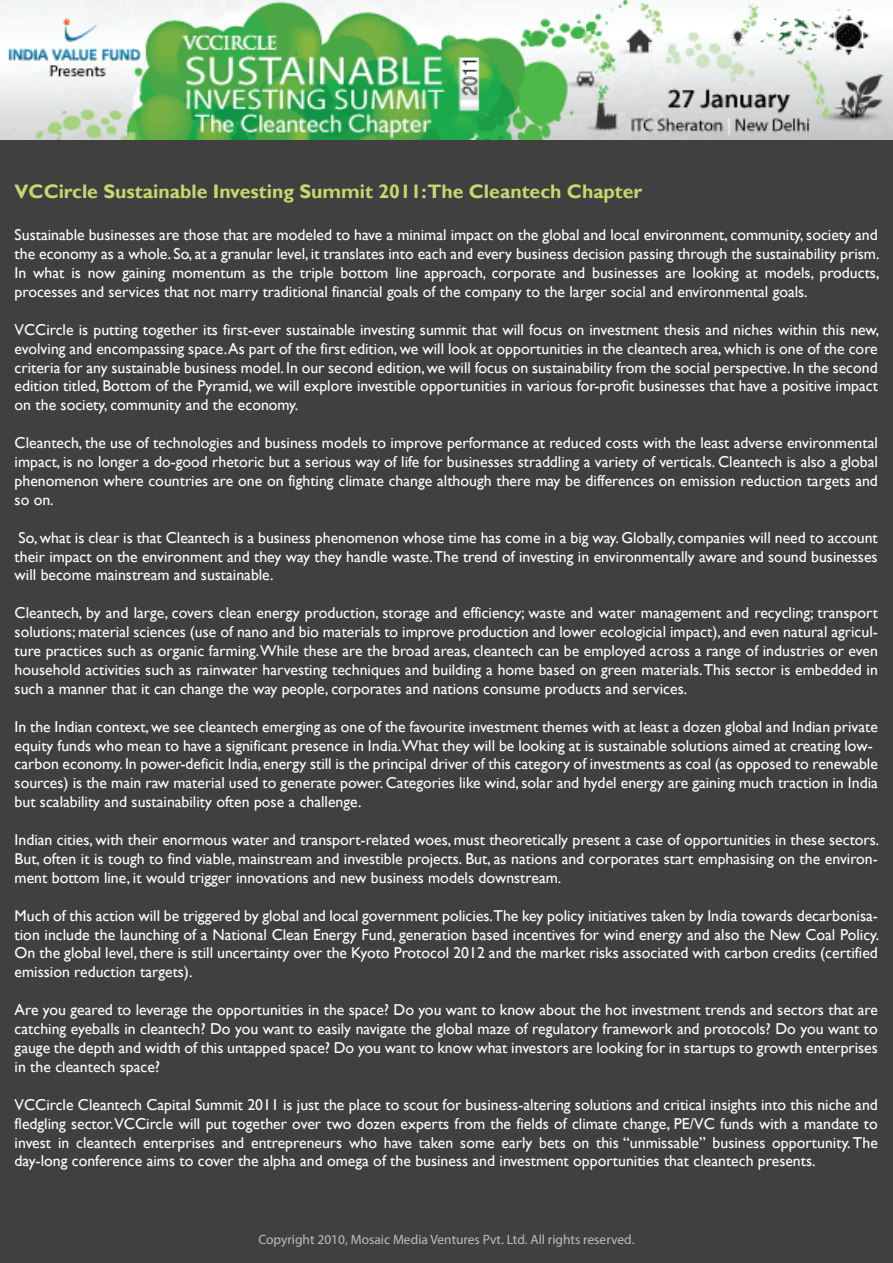
<style>
.page{position:relative;width:893px;height:1263px;background:#404041}
.page>*{position:absolute;margin:0;border:0;box-sizing:border-box;transform-origin:0 0}
.t1{font:700 19.5px "Gill Sans";color:#c2da6c}
.t2{font:15.75px/18.9px "Gill Sans";color:#fff;text-align:justify}
.t3{font:13.5px "Myriad Pro";color:#bebdbd}
</style>
<div class="page">
<img style="left:0;top:0;width:893px;height:140px">
<p class="t1" style="left:15px;top:180px;width:629px">VCCircle Sustainable Investing Summit 2011:The Cleantech Chapter</p>
<p class="t2" style="left:15px;top:226px;width:866px">Sustainable businesses are those that are modeled to have a minimal impact on the global and local environment, community, society and the economy as a whole. So, at a granular level, it translates into each and every business decision passing through the sustainability prism.<br>In what is now gaining momentum as the triple bottom line approach, corporate and businesses are looking at models, products, processes and services that not marry traditional financial goals of the company to the larger social and environmental goals.</p>
<p class="t2" style="left:15px;top:320px;width:866px">VCCircle is putting together its first-ever sustainable investing summit that will focus on investment thesis and niches within this new, evolving and encompassing space. As part of the first edition, we will look at opportunities in the cleantech area, which is one of the core criteria for any sustainable business model. In our second edition, we will focus on sustainability from the social perspective. In the second edition titled, Bottom of the Pyramid, we will explore investible opportunities in various for-profit businesses that have a positive impact on the society, community and the economy.</p>
<p class="t2" style="left:15px;top:434px;width:865px">Cleantech, the use of technologies and business models to improve performance at reduced costs with the least adverse environmental impact, is no longer a do-good rhetoric but a serious way of life for businesses straddling a variety of verticals. Cleantech is also a global phenomenon where countries are one on fighting climate change although there may be differences on emission reduction targets and so on.</p>
<p class="t2" style="left:15px;top:528px;width:865px">So, what is clear is that Cleantech is a business phenomenon whose time has come in a big way. Globally, companies will need to account their impact on the environment and they way they handle waste.The trend of investing in environmentally aware and sound businesses will become mainstream and sustainable.</p>
<p class="t2" style="left:15px;top:604px;width:865px">Cleantech, by and large, covers clean energy production, storage and efficiency; waste and water management and recycling; transport solutions; material sciences (use of nano and bio materials to improve production and lower ecologicial impact), and even natural agricul&shy;ture practices such as organic farming.While these are the broad areas, cleantech can be employed across a range of industries or even household activities such as rainwater harvesting techniques and building a home based on green materials. This sector is embedded in such a manner that it can change the way people, corporates and nations consume products and services.</p>
<p class="t2" style="left:15px;top:717px;width:865px;text-align:left">In the Indian context, we see cleantech emerging as one of the favourite investment themes with at least a dozen global and Indian private equity funds who mean to have a significant presence in India.What they will be looking at is sustainable solutions aimed at creating low&shy;carbon economy. In power-deficit India, energy still is the principal driver of this category of investments as coal (as opposed to renewable sources) is the main raw material used to generate power. Categories like wind, solar and hydel energy are gaining much traction in India but scalability and sustainability often pose a challenge.</p>
<p class="t2" style="left:15px;top:831px;width:866px">Indian cities, with their enormous water and transport-related woes, must theoretically present a case of opportunities in these sectors.<br>But, often it is tough to find viable, mainstream and investible projects. But, as nations and corporates start emphasising on the environ&shy;ment bottom line, it would trigger innovations and new business models downstream.</p>
<p class="t2" style="left:15px;top:906px;width:866px">Much of this action will be triggered by global and local government policies.The key policy initiatives taken by India towards decarbonisa&shy;tion include the launching of a National Clean Energy Fund, generation based incentives for wind energy and also the New Coal Policy.<br>On the global level, there is still uncertainty over the Kyoto Protocol 2012 and the market risks associated with carbon credits (certified emission reduction targets).</p>
<p class="t2" style="left:15px;top:1001px;width:865px">Are you geared to leverage the opportunities in the space? Do you want to know about the hot investment trends and sectors that are catching eyeballs in cleantech? Do you want to easily navigate the global maze of regulatory framework and protocols? Do you want to gauge the depth and width of this untapped space? Do you want to know what investors are looking for in startups to growth enterprises in the cleantech space?</p>
<p class="t2" style="left:15px;top:1095px;width:865px">VCCircle Cleantech Capital Summit 2011 is just the place to scout for business-altering solutions and critical insights into this niche and fledgling sector.VCCircle will put together over two dozen experts from the fields of climate change, PE/VC funds with a mandate to invest in cleantech enterprises and entrepreneurs who have taken some early bets on this “unmissable” business opportunity. The day-long conference aims to cover the alpha and omega of the business and investment opportunities that cleantech presents.</p>
<p class="t3" style="left:258px;top:1231px;width:378px">Copyright 2010, Mosaic Media Ventures Pvt. Ltd. All rights reserved.</p>
</div>
